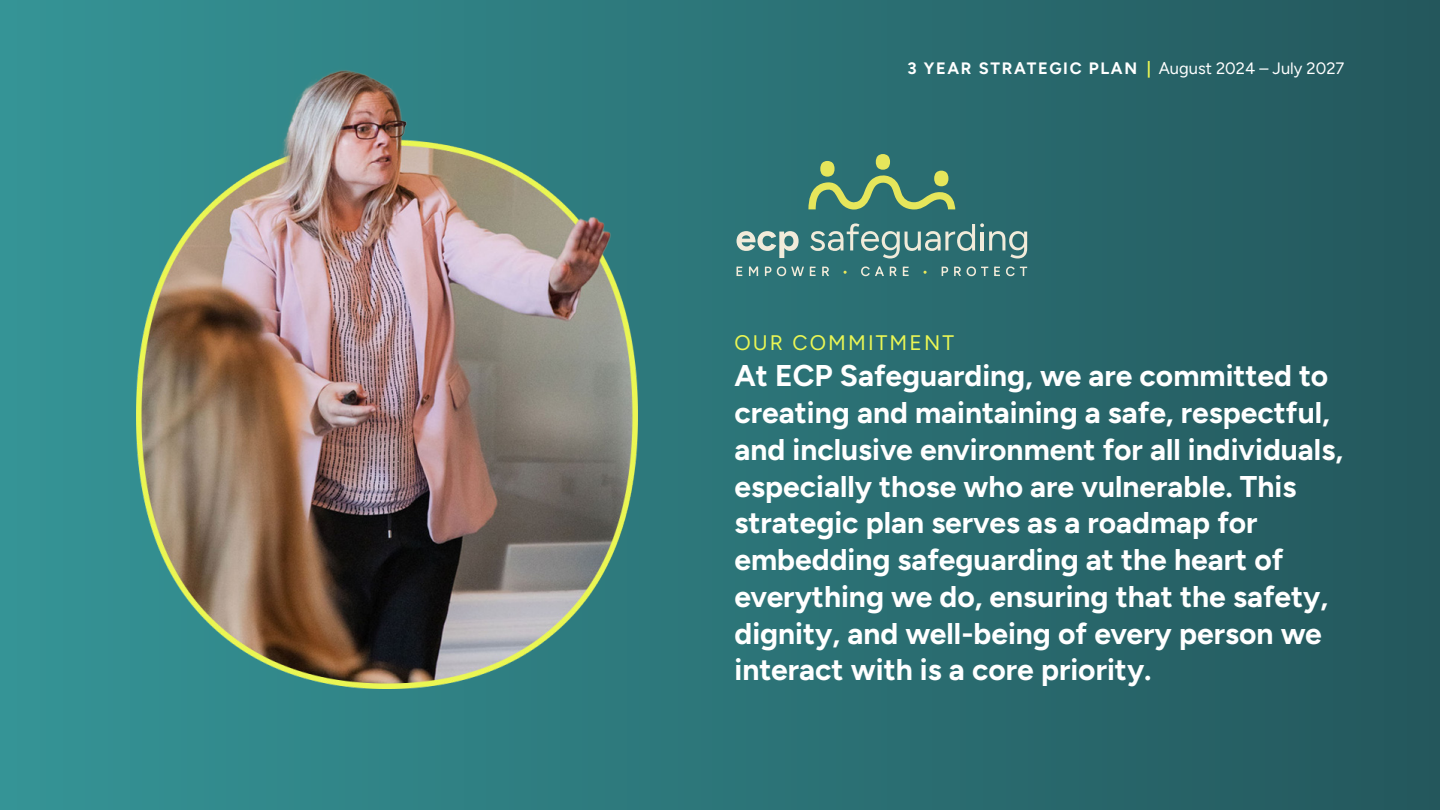
<style>
.page{position:relative;width:1440px;height:810px;background:#fff}
.page>*{position:absolute;margin:0;border:0;box-sizing:border-box;transform-origin:0 0}
.t1{font:700 30px/36.8px "Figtree";color:#fff}
.t2{font:21.08px "Figtree";letter-spacing:.1em;color:#ebf754}
.t3{font:16.5px "Figtree";color:#fff}
.s1{font-weight:700}
.s2{font-weight:700;color:#ebf754}
</style>
<div class="page">
<div style="left:0;top:0;width:1440px;height:810px;background:linear-gradient(to right,#359496,#24575c)"></div>
<svg style="left:737px;top:231px;width:62px;height:27px;background:#81a7a2"></svg>
<svg style="left:810px;top:223px;width:217px;height:36px;background:#588a89"></svg>
<svg style="left:737px;top:267px;width:5px;height:9px"></svg>
<svg style="left:749px;top:267px;width:9px;height:9px"></svg>
<svg style="left:765px;top:267px;width:6px;height:9px"></svg>
<svg style="left:777px;top:266px;width:27px;height:10px"></svg>
<svg style="left:810px;top:267px;width:6px;height:9px"></svg>
<svg style="left:822px;top:267px;width:7px;height:9px"></svg>
<svg style="left:861px;top:266px;width:23px;height:10px"></svg>
<svg style="left:890px;top:267px;width:7px;height:9px"></svg>
<svg style="left:903px;top:267px;width:6px;height:9px"></svg>
<svg style="left:942px;top:267px;width:6px;height:9px"></svg>
<svg style="left:954px;top:267px;width:7px;height:9px"></svg>
<svg style="left:967px;top:266px;width:21px;height:10px"></svg>
<svg style="left:994px;top:267px;width:6px;height:9px"></svg>
<svg style="left:1006px;top:266px;width:21px;height:10px"></svg>
<svg style="left:808px;top:154px;width:147px;height:56px;background:#588b6c"></svg>
<img style="left:101px;top:61px;width:573px;height:628px">
<p class="t3" style="left:907px;top:59px;width:439px"><span class="s1">3 YEAR STRATEGIC PLAN</span> <span class="s2">|</span> August 2024 – July 2027</p>
<p class="t2" style="left:735px;top:330px;width:221px">OUR COMMITMENT</p>
<p class="t1" style="left:735px;top:357px;width:610px">At ECP Safeguarding, we are committed to creating and maintaining a safe, respectful, and inclusive environment for all individuals, especially those who are vulnerable. This strategic plan serves as a roadmap for embedding safeguarding at the heart of everything we do, ensuring that the safety, dignity, and well-being of every person we interact with is a core priority.</p>
</div>
